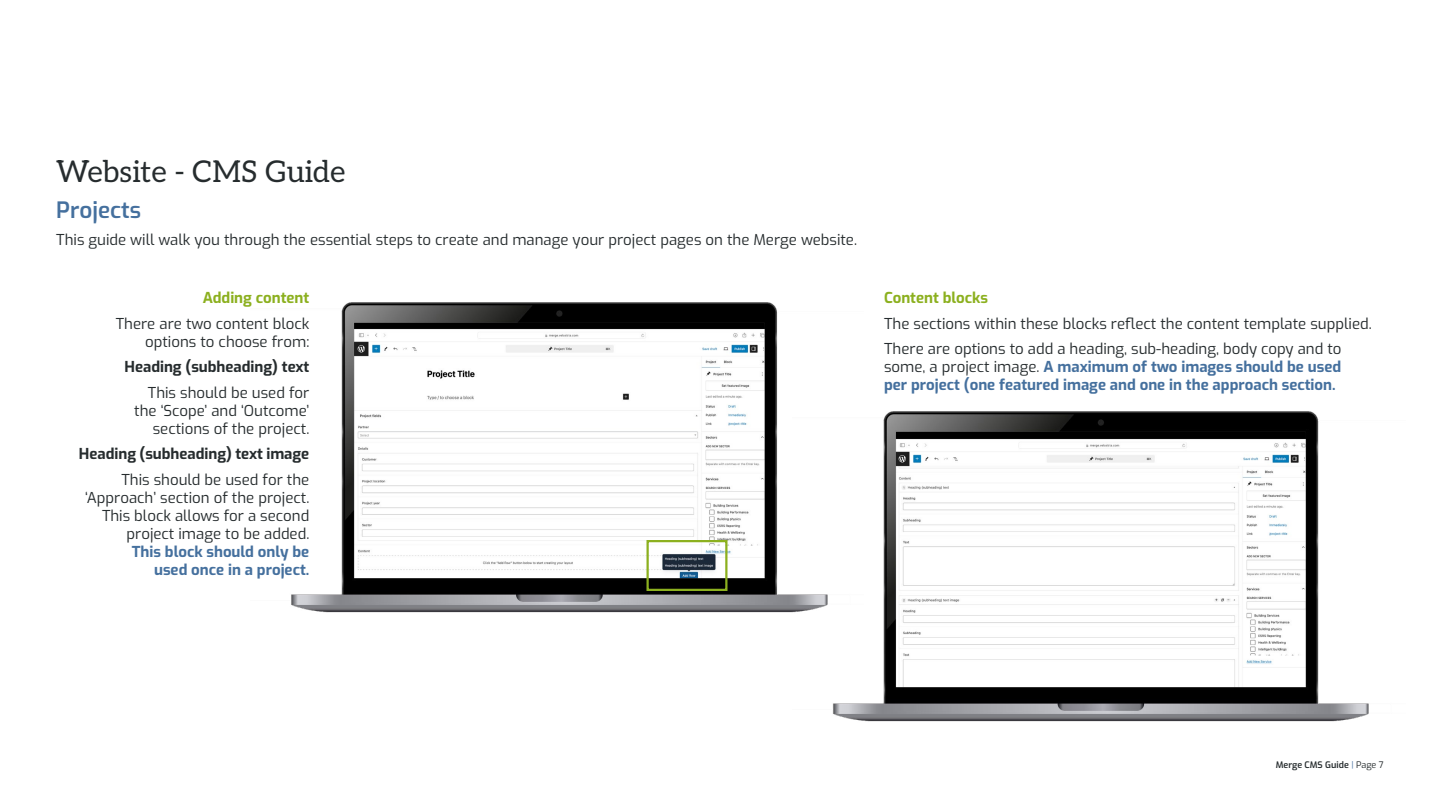
<style>
.page{position:relative;width:1440px;height:810px;background:#fff}
.page>*{position:absolute;margin:0;border:0;box-sizing:border-box;transform-origin:0 0}
.t1{font:30px "Aleo";color:#262c2e}
.t2{font:600 22.5px "Exo";color:#45709e}
.t3{font:15px/18px "Exo";color:#262c2e;text-align:right}
.t4{font:700 15px/18px "Exo";color:#45709e;text-align:right}
.t5{font:700 15px "Exo";color:#262c2e}
.t6{font:700 15px "Exo";color:#8cb01f}
.t7{font:600 9px "Exo";color:#262c2e}
.s1{font-weight:400;color:#262c2e}
.s2{font-weight:400;color:#45709f}
.s3{font-weight:400}
</style>
<div class="page">
<img style="left:291px;top:302px;width:502px;height:311px">
<div style="left:646px;top:540px;width:82px;height:51px;border:2px solid #8cb01f"></div>
<img style="left:793px;top:411px;width:576px;height:311px">
<h1 class="t1" style="left:56px;top:147px;width:291px">Website - CMS Guide</h1>
<h2 class="t2" style="left:56px;top:193px;width:86px">Projects</h2>
<p class="t3" style="left:56px;top:230px;width:802px">This guide will walk you through the essential steps to create and manage your project pages on the Merge website.</p>
<p class="t6" style="left:203px;top:287px;width:108px">Adding content</p>
<p class="t3" style="left:116px;top:314px;width:195px">There are two content block options to choose from:</p>
<p class="t5" style="left:124px;top:356px;width:186px">Heading (subheading) text</p>
<p class="t3" style="left:134px;top:383px;width:177px">This should be used for the ‘Scope’ and ‘Outcome’ sections of the project.</p>
<p class="t5" style="left:79px;top:443px;width:232px">Heading (subheading) text image</p>
<p class="t3" style="left:85px;top:470px;width:226px">This should be used for the ‘Approach’ section of the project.<br>This block allows for a second project image to be added.</p>
<p class="t4" style="left:132px;top:542px;width:179px">This block should only be used once in a project.</p>
<p class="t6" style="left:884px;top:287px;width:106px">Content blocks</p>
<p class="t3" style="left:884px;top:310px;width:489px;line-height:25.5px;text-align:left">The sections within these blocks reflect the content template supplied.<br>There are options to add a heading, sub-heading, body copy and to</p>
<p class="t4" style="left:884px;top:357px;width:459px;text-align:left"><span class="s1">some, a project image.</span> A maximum of two images should be used per project (one featured image and one in the approach section.</p>
<p class="t7" style="left:1276px;top:758px;width:109px">Merge CMS Guide <span class="s2">|</span> <span class="s3">Page 7</span></p>
</div>
